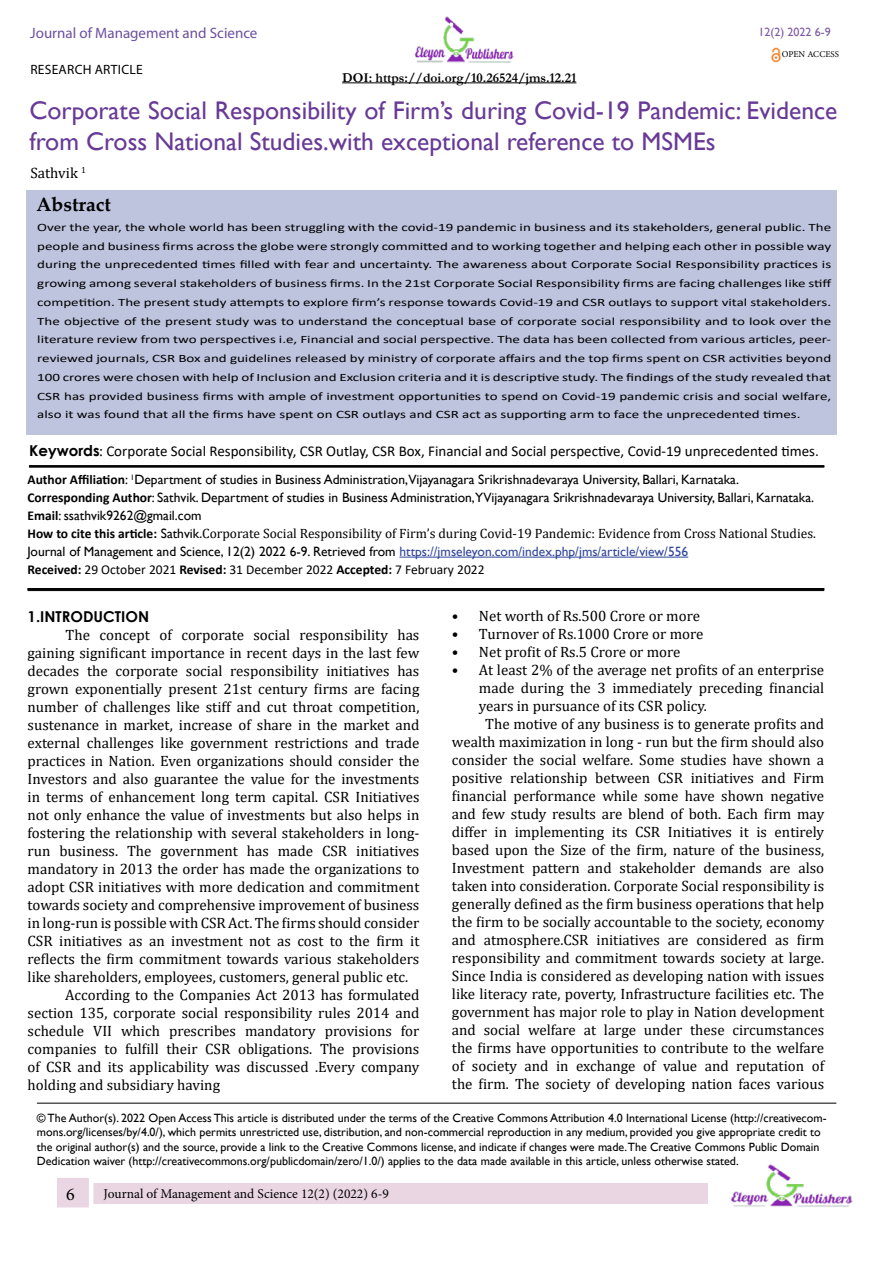
<style>
.page{position:relative;width:893px;height:1263px;background:#fff}
.page>*{position:absolute;margin:0;border:0;box-sizing:border-box;transform-origin:0 0}
.t1{font:25.5px/30.6px "Gill Sans";color:#683a96}
.t2{font:700 19.5px "Palatino Linotype";color:#000}
.t3{font:18px "Minion Pro";color:#000}
.t4{font:15px/18px "Cambria";color:#000;text-align:justify}
.t5{font:15px "Calibri";color:#000}
.t6{font:15px "Myriad Pro";color:#6b4fa0}
.t7{font:700 15px "Century Gothic";color:#000}
.t8{font:13.5px "Gill Sans";color:#000}
.t9{font:13.5px/18px "Cambria";color:#000}
.t10{font:13.5px "Calibri";color:#000}
.t11{font:13.5px "Minion Pro";color:#000}
.t12{font:700 13.5px "Garamond";color:#000}
.t13{font:13.5px "Myriad Pro";letter-spacing:.02em;color:#000}
.t14{font:12px/14.4px "Gill Sans";color:#000}
.t15{font:12px "Gill Sans";color:#7d58a5}
.t16{font:11.25px/18.8px "Calibri";color:#000;text-align:justify;scale:1.33 1}
.t17{font:9px "Minion Pro";color:#000}
.s1{font-family:"Century Gothic";font-weight:700}
.s2{font-family:"Gill Sans"}
.s3{font-family:"Calibri";font-weight:700}
.s4{font-family:"Gill Sans";color:#31469d}
.s5{font-weight:700}
</style>
<div class="page">
<div style="left:87px;top:1183px;width:621px;height:20px;background:#ead6e3"></div>
<div style="left:52px;top:1173px;width:41px;height:39px;background:#ead6e3;border:4px solid #fff"></div>
<img style="left:730px;top:1165px;width:123px;height:42px">
<div style="left:26px;top:190px;width:810px;height:245px;background:#bec3de"></div>
<hr style="left:399px;top:557px;width:289px;height:1px;background:#31469d">
<hr style="left:29px;top:466px;width:795px;height:1px;background:#000">
<hr style="left:29px;top:467px;width:795px;height:1px;background:#000">
<hr style="left:28px;top:588px;width:796px;height:1px;background:#000">
<hr style="left:28px;top:590px;width:796px;height:1px;background:#000">
<hr style="left:28px;top:589px;width:796px;height:1px;background:#000">
<img style="left:771px;top:47px;width:10px;height:16px">
<hr style="left:37px;top:1103px;width:799px;height:1px;background:#000">
<img style="left:414px;top:16px;width:100px;height:47px">
<hr style="left:342px;top:83px;width:234px;height:1px;background:#000">
<p class="t6" style="left:30px;top:24px;width:229px">Journal of Management and Science</p>
<p class="t13" style="left:30px;top:61px;width:114px">RESEARCH ARTICLE</p>
<p class="t1" style="left:29px;top:96px;width:809px">Corporate Social Responsibility of Firm’s during Covid-19 Pandemic: Evidence from Cross National Studies.with exceptional reference to MSMEs</p>
<p class="t15" style="left:758px;top:25px;width:74px">12(2) 2022 6-9</p>
<p class="t17" style="left:782px;top:48px;width:59px">OPEN ACCESS</p>
<p class="t12" style="left:342px;top:68px;width:236px">DOI: https://doi.org/10.26524/jms.12.21</p>
<p class="t4" style="left:30px;top:164px;width:57px">Sathvik <sup>1</sup></p>
<p class="t2" style="left:36px;top:190px;width:76px">Abstract</p>
<p class="t16" style="left:37px;top:217px;width:599px">Over the year, the whole world has been struggling with the covid-19 pandemic in business and its stakeholders, general public. The people and business firms across the globe were strongly committed and to working together and helping each other in possible way during the unprecedented times filled with fear and uncertainty. The awareness about Corporate Social Responsibility practices is growing among several stakeholders of business firms. In the 21st Corporate Social Responsibility firms are facing challenges like stiff competition. The present study attempts to explore firm’s response towards Covid-19 and CSR outlays to support vital stakeholders.<br>The objective of the present study was to understand the conceptual base of corporate social responsibility and to look over the literature review from two perspectives i.e, Financial and social perspective. The data has been collected from various articles, peer&shy;reviewed journals, CSR Box and guidelines released by ministry of corporate affairs and the top firms spent on CSR activities beyond 100 crores were chosen with help of Inclusion and Exclusion criteria and it is descriptive study. The findings of the study revealed that CSR has provided business firms with ample of investment opportunities to spend on Covid-19 pandemic crisis and social welfare, also it was found that all the firms have spent on CSR outlays and CSR act as supporting arm to face the unprecedented times.</p>
<p class="t5" style="left:29px;top:441px;width:791px"><span class="s1">Keywords</span><span class="s2">:</span> Corporate Social Responsibility, CSR Outlay, CSR Box, Financial and Social perspective, Covid-19 unprecedented times.</p>
<p class="t8" style="left:27px;top:472px;width:713px"><span class="s3">Author Affiliation</span>: <sup>1</sup>Department of studies in Business Administration,Vijayanagara Srikrishnadevaraya University, Ballari, Karnataka.</p>
<p class="t8" style="left:27px;top:490px;width:788px"><span class="s3">Corresponding Author</span>: Sathvik. Department of studies in Business Administration,YVijayanagara Srikrishnadevaraya University, Ballari, Karnataka.</p>
<p class="t8" style="left:27px;top:508px;width:176px"><span class="s3">Email</span>: ssathvik9262@gmail.com</p>
<p class="t9" style="left:27px;top:524px;width:790px"><span class="s3">How to cite this article:</span> <span class="s2">Sathvik</span>.Corporate Social Responsibility of Firm’s during Covid-19 Pandemic: Evidence from Cross National Studies.<br><span class="s2">Journal of Management and Science, 12(2) 2022 6-9. Retrieved from</span> <span class="s4">https://jmseleyon.com/index.php/jms/article/view/556</span></p>
<p class="t10" style="left:27px;top:560px;width:459px"><span class="s5">Received:</span> 29 October 2021 <span class="s5">Revised:</span> 31 December 2022 <span class="s5">Accepted:</span> 7 February 2022</p>
<p class="t4" style="left:452px;top:606px;width:250px">• Net worth of Rs.500 Crore or more</p>
<p class="t4" style="left:452px;top:624px;width:253px">• Turnover of Rs.1000 Crore or more</p>
<p class="t4" style="left:452px;top:642px;width:230px">• Net profit of Rs.5 Crore or more</p>
<p class="t4" style="left:479px;top:660px;width:347px;text-indent:-27px">• At least 2% of the average net profits of an enterprise made during the 3 immediately preceding financial years in pursuance of its CSR policy.</p>
<p class="t4" style="left:452px;top:714px;width:374px;text-indent:33px">The motive of any business is to generate profits and wealth maximization in long - run but the firm should also consider the social welfare. Some studies have shown a positive relationship between CSR initiatives and Firm financial performance while some have shown negative and few study results are blend of both. Each firm may differ in implementing its CSR Initiatives it is entirely based upon the Size of the firm, nature of the business, Investment pattern and stakeholder demands are also taken into consideration. Corporate Social responsibility is generally defined as the firm business operations that help the firm to be socially accountable to the society, economy and atmosphere.CSR initiatives are considered as firm responsibility and commitment towards society at large.<br>Since India is considered as developing nation with issues like literacy rate, poverty, Infrastructure facilities etc. The government has major role to play in Nation development and social welfare at large under these circumstances the firms have opportunities to contribute to the welfare of society and in exchange of value and reputation of the firm. The society of developing nation faces various</p>
<p class="t7" style="left:28px;top:605px;width:123px">1.INTRODUCTION</p>
<p class="t4" style="left:28px;top:625px;width:393px;text-indent:38px">The concept of corporate social responsibility has gaining significant importance in recent days in the last few decades the corporate social responsibility initiatives has grown exponentially present 21st century firms are facing number of challenges like stiff and cut throat competition, sustenance in market, increase of share in the market and external challenges like government restrictions and trade practices in Nation. Even organizations should consider the Investors and also guarantee the value for the investments in terms of enhancement long term capital. CSR Initiatives not only enhance the value of investments but also helps in fostering the relationship with several stakeholders in long&shy;run business. The government has made CSR initiatives mandatory in 2013 the order has made the organizations to adopt CSR initiatives with more dedication and commitment towards society and comprehensive improvement of business in long-run is possible with CSR Act. The firms should consider CSR initiatives as an investment not as cost to the firm it reflects the firm commitment towards various stakeholders like shareholders, employees, customers, general public etc.</p>
<p class="t4" style="left:28px;top:985px;width:393px;text-indent:38px">According to the Companies Act 2013 has formulated section 135, corporate social responsibility rules 2014 and schedule VII which prescribes mandatory provisions for companies to fulfill their CSR obligations. The provisions of CSR and its applicability was discussed .Every company holding and subsidiary having</p>
<p class="t14" style="left:37px;top:1111px;width:791px">© The Author(s). 2022 Open Access This article is distributed under the terms of the Creative Commons Attribution 4.0 International License (http://creativecom&shy;mons.org/licenses/by/4.0/), which permits unrestricted use, distribution, and non-commercial reproduction in any medium, provided you give appropriate credit to the original author(s) and the source, provide a link to the Creative Commons license, and indicate if changes were made.The Creative Commons Public Domain Dedication waiver (http://creativecommons.org/publicdomain/zero/1.0/) applies to the data made available in this article, unless otherwise stated.</p>
<p class="t3" style="left:66px;top:1182px;width:10px">6</p>
<p class="t11" style="left:104px;top:1185px;width:287px">Journal of Management and Science 12(2) (2022) 6-9</p>
</div>
